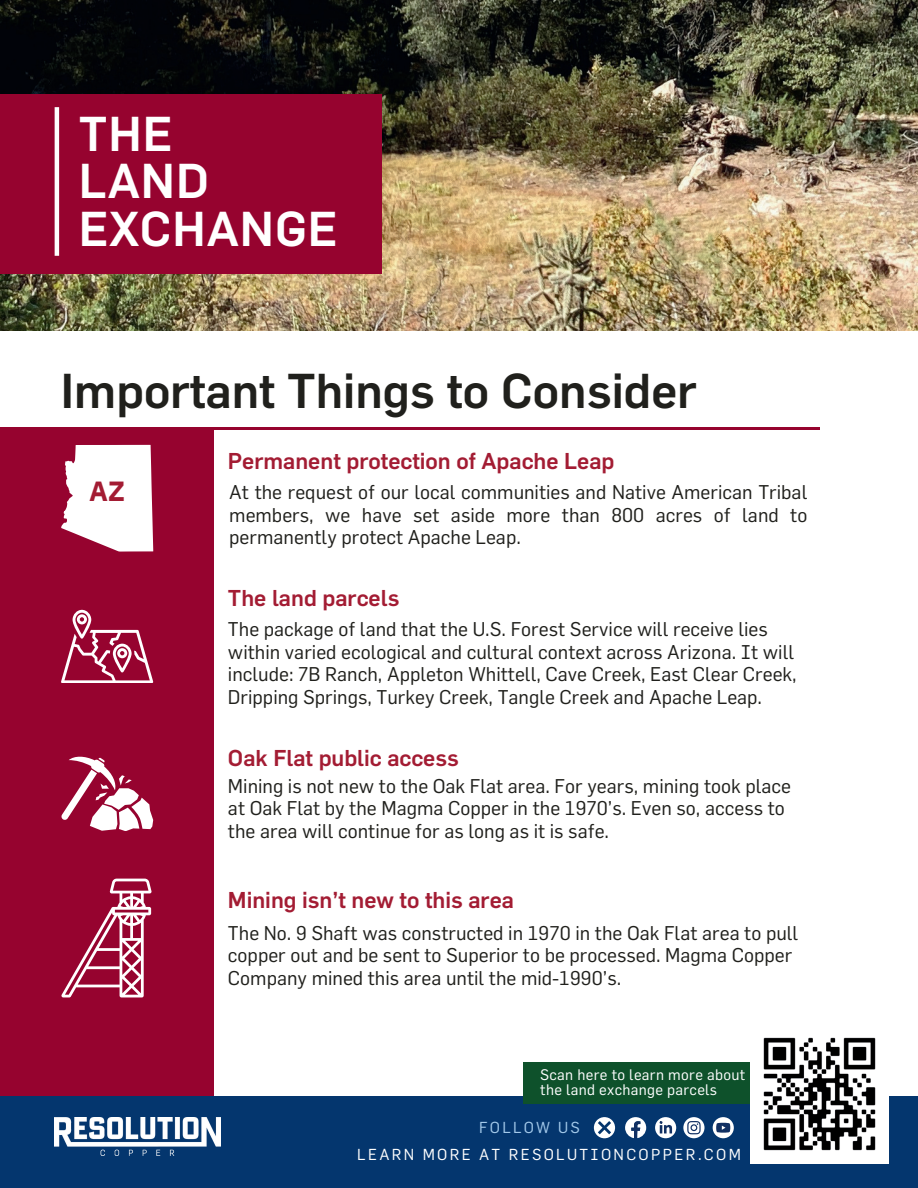
<style>
.page{position:relative;width:918px;height:1188px;background:#fff}
.page>*{position:absolute;margin:0;border:0;box-sizing:border-box;transform-origin:0 0}
.t1{font:500 48px "Flama";color:#20201c}
.t2{font:500 48px/47.2px "Flama";letter-spacing:.02em;color:#fff}
.t3{font:700 27.6px "IBM Plex Sans";color:#a31c33}
.t4{font:500 22.5px "Flama";color:#a31c33}
.t5{font:19.5px/22.5px "Flama";color:#20201c}
.t6{font:15.6px "Flama";letter-spacing:.15em;color:#fff}
.t7{font:15.6px "Flama";letter-spacing:.14em;color:#a3c9ea}
.t8{font:15px/14.7px "Flama";letter-spacing:.02em;color:#fff}
</style>
<div class="page">
<div style="left:54px;top:391px;width:766px;height:39px;background:#96032f"></div>
<div style="left:0;top:391px;width:214px;height:797px;background:#96032f"></div>
<img style="left:0;top:0;width:918px;height:330px">
<svg style="left:61px;top:445px;width:92px;height:107px;background:#efd9e0"></svg>
<svg style="left:61px;top:610px;width:92px;height:73px"></svg>
<svg style="left:61px;top:756px;width:92px;height:75px"></svg>
<svg style="left:61px;top:879px;width:91px;height:118px"></svg>
<div style="left:0;top:1096px;width:918px;height:92px;background:#04366e"></div>
<div style="left:523px;top:1062px;width:350px;height:41px;background:#0e512b"></div>
<img style="left:54px;top:1118px;width:167px;height:37px">
<svg style="left:625px;top:1117px;width:21px;height:21px"></svg>
<svg style="left:655px;top:1117px;width:21px;height:21px"></svg>
<svg style="left:660px;top:1121px;width:12px;height:12px"></svg>
<svg style="left:683px;top:1117px;width:22px;height:21px"></svg>
<svg style="left:687px;top:1121px;width:14px;height:13px"></svg>
<div style="left:713px;top:1117px;width:21px;height:21px;background:#fff;border-radius:50%"></div>
<svg style="left:716px;top:1123px;width:14px;height:10px"></svg>
<svg style="left:594px;top:1117px;width:21px;height:21px"></svg>
<img style="left:751px;top:1037px;width:138px;height:126px">
<div style="left:0;top:356px;width:918px;height:71px;background:#fff"></div>
<div style="left:0;top:95px;width:382px;height:179px;background:#96032f"></div>
<hr style="left:55px;top:107px;width:4px;height:149px;background:#fff">
<h1 class="t2" style="left:79px;top:107px;width:260px">THE<br>LAND<br>EXCHANGE</h1>
<h1 class="t1" style="left:61px;top:356px;width:638px">Important Things to Consider</h1>
<h2 class="t3" style="left:89px;top:470px;width:37px">AZ</h2>
<p class="t4" style="left:228px;top:445px;width:388px">Permanent protection of Apache Leap</p>
<p class="t5" style="left:229px;top:481px;width:580px;text-align:justify">At the request of our local communities and Native American Tribal members, we have set aside more than 800 acres of land to permanently protect Apache Leap.</p>
<p class="t4" style="left:228px;top:582px;width:173px">The land parcels</p>
<p class="t5" style="left:228px;top:618px;width:570px">The package of land that the U.S. Forest Service will receive lies within varied ecological and cultural context across Arizona. It will include: 7B Ranch, Appleton Whittell, Cave Creek, East Clear Creek, Dripping Springs, Turkey Creek, Tangle Creek and Apache Leap.</p>
<p class="t4" style="left:228px;top:742px;width:232px">Oak Flat public access</p>
<p class="t5" style="left:228px;top:774px;width:565px">Mining is not new to the Oak Flat area. For years, mining took place at Oak Flat by the Magma Copper in the 1970’s. Even so, access to the area will continue for as long as it is safe.</p>
<p class="t4" style="left:228px;top:884px;width:288px">Mining isn’t new to this area</p>
<p class="t5" style="left:228px;top:921px;width:572px">The No. 9 Shaft was constructed in 1970 in the Oak Flat area to pull copper out and be sent to Superior to be processed. Magma Copper<br>Company mined this area until the mid-1990’s.</p>
<p class="t8" style="left:540px;top:1067px;width:207px">Scan here to learn more about the land exchange parcels</p>
<p class="t7" style="left:479px;top:1118px;width:102px">FOLLOW US</p>
<p class="t6" style="left:357px;top:1145px;width:385px">LEARN MORE AT RESOLUTIONCOPPER.COM</p>
</div>
